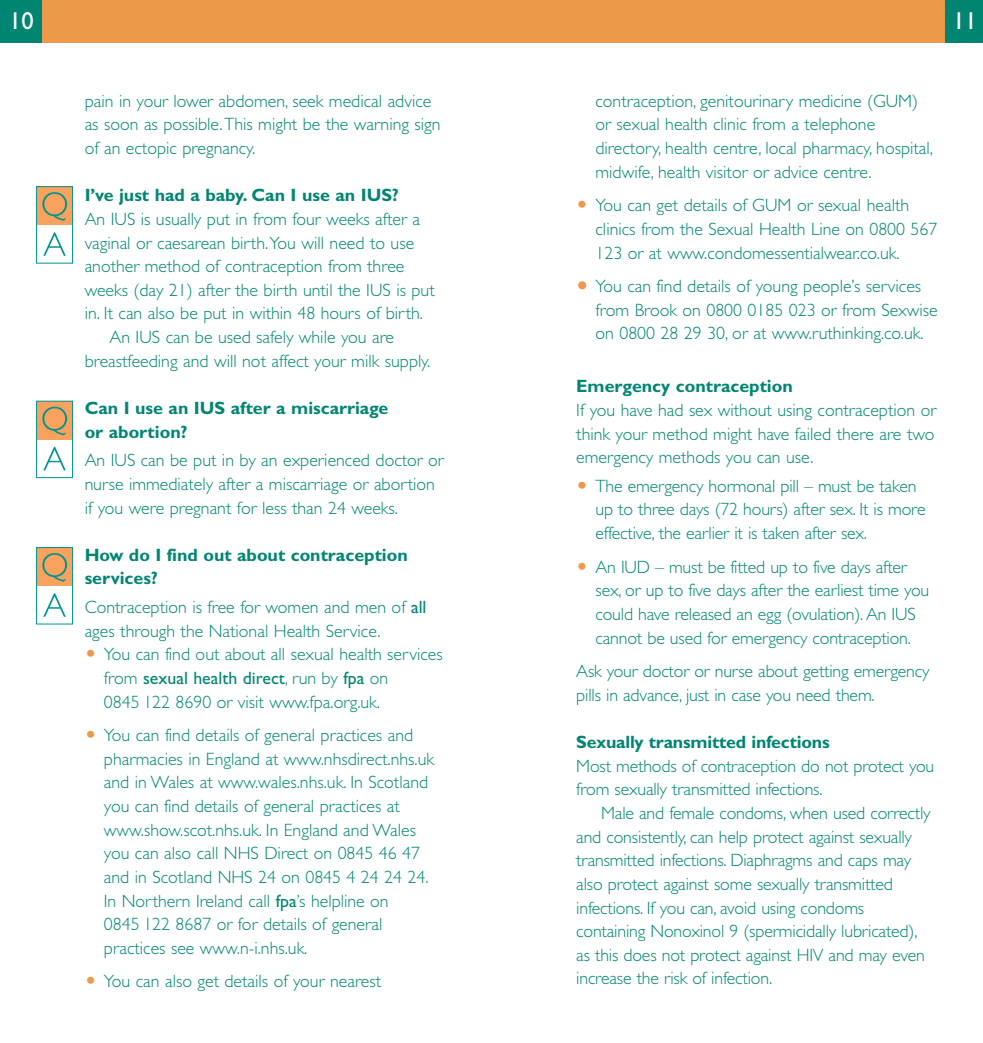
<style>
.page{position:relative;width:983px;height:1043px;background:#fff}
.page>*{position:absolute;margin:0;border:0;box-sizing:border-box;transform-origin:0 0}
.t1{font:24.5px "Gill Sans";color:#fff}
.t2{font:300 17.85px/23.6px "Gill Sans";color:#008572}
.t3{font:700 17.85px/23.6px "Gill Sans";color:#008572}
.s1{font-weight:400}
</style>
<div class="page">
<div style="left:1px;top:0;width:981px;height:43px;background:#ed994c"></div>
<div style="left:944px;top:0;width:38px;height:43px;background:#008572"></div>
<div style="left:0;top:0;width:41px;height:43px;background:#008572"></div>
<div style="left:37px;top:187px;width:35px;height:38px;background:#f9a25d"></div>
<div style="left:36px;top:186px;width:37px;height:77px;border:1px solid #009390"></div>
<svg style="left:42px;top:192px;width:25px;height:29px"></svg>
<svg style="left:43px;top:232px;width:23px;height:24px"></svg>
<div style="left:37px;top:547px;width:35px;height:38px;background:#f9a25d"></div>
<div style="left:36px;top:547px;width:37px;height:77px;border:1px solid #009390"></div>
<svg style="left:42px;top:553px;width:25px;height:28px"></svg>
<svg style="left:43px;top:593px;width:23px;height:23px"></svg>
<div style="left:37px;top:401px;width:35px;height:38px;background:#f9a25d"></div>
<div style="left:36px;top:401px;width:37px;height:77px;border:1px solid #009390"></div>
<svg style="left:42px;top:406px;width:25px;height:29px"></svg>
<svg style="left:43px;top:447px;width:23px;height:23px"></svg>
<h1 class="t1" style="left:9px;top:12px;width:26px">10</h1>
<h1 class="t1" style="left:952px;top:12px;width:26px">11</h1>
<p class="t2" style="left:85px;top:91px;width:357px">pain in your lower abdomen, seek medical advice as soon as possible. This might be the warning sign of an ectopic pregnancy.</p>
<p class="t3" style="left:85px;top:185px;width:315px">I’ve just had a baby. Can I use an IUS?</p>
<p class="t2" style="left:85px;top:209px;width:337px">An IUS is usually put in from four weeks after a</p>
<p class="t2" style="left:85px;top:233px;width:331px">vaginal or caesarean birth. You will need to use</p>
<p class="t2" style="left:85px;top:256px;width:321px">another method of contraception from three</p>
<p class="t2" style="left:85px;top:280px;width:351px">weeks (day 21) after the birth until the IUS is put</p>
<p class="t2" style="left:85px;top:303px;width:339px">in. It can also be put in within 48 hours of birth.</p>
<p class="t2" style="left:109px;top:327px;width:286px">An IUS can be used safely while you are</p>
<p class="t2" style="left:85px;top:351px;width:347px">breastfeeding and will not affect your milk supply.</p>
<p class="t3" style="left:85px;top:398px;width:305px">Can I use an IUS after a miscarriage or abortion?</p>
<p class="t2" style="left:85px;top:450px;width:360px">An IUS can be put in by an experienced doctor or nurse immediately after a miscarriage or abortion if you were pregnant for less than 24 weeks.</p>
<p class="t3" style="left:85px;top:545px;width:324px">How do I find out about contraception services?</p>
<p class="t2" style="left:85px;top:597px;width:343px">Contraception is free for women and men of <span class="s1">all </span>ages through the National Health Service.</p>
<p class="t2" style="left:104px;top:644px;width:340px">You can find out about all sexual health services from <span class="s1">sexual health direct</span>, run by <span class="s1">fpa</span> on<br>0845 122 8690 or visit www.fpa.org.uk.</p>
<p class="t2" style="left:104px;top:725px;width:331px">You can find details of general practices and pharmacies in England at www.nhsdirect.nhs.uk and in Wales at www.wales.nhs.uk. In Scotland you can find details of general practices at www.show.scot.nhs.uk. In England and Wales you can also call NHS Direct on 0845 46 47 and in Scotland NHS 24 on 0845 4 24 24 24.<br>In Northern Ireland call <span class="s1">fpa</span>’s helpline on<br>0845 122 8687 or for details of general practices see www.n-i.nhs.uk.</p>
<p class="t2" style="left:104px;top:971px;width:279px">You can also get details of your nearest</p>
<p class="t2" style="left:595px;top:91px;width:339px">contraception, genitourinary medicine (GUM) or sexual health clinic from a telephone directory, health centre, local pharmacy, hospital, midwife, health visitor or advice centre.</p>
<p class="t2" style="left:595px;top:195px;width:343px">You can get details of GUM or sexual health clinics from the Sexual Health Line on 0800 567<br>123 or at www.condomessentialwear.co.uk.</p>
<p class="t2" style="left:595px;top:276px;width:343px">You can find details of young people’s services from Brook on 0800 0185 023 or from Sexwise on 0800 28 29 30, or at www.ruthinking.co.uk.</p>
<p class="t3" style="left:576px;top:376px;width:218px">Emergency contraception</p>
<p class="t2" style="left:576px;top:400px;width:361px;text-align:justify">If you have had sex without using contraception or think your method might have failed there are two emergency methods you can use.</p>
<p class="t2" style="left:595px;top:476px;width:331px">The emergency hormonal pill – must be taken up to three days (72 hours) after sex. It is more effective, the earlier it is taken after sex.</p>
<p class="t2" style="left:595px;top:557px;width:335px">An IUD – must be fitted up to five days after sex, or up to five days after the earliest time you could have released an egg (ovulation). An IUS cannot be used for emergency contraception.</p>
<p class="t2" style="left:576px;top:661px;width:354px">Ask your doctor or nurse about getting emergency pills in advance, just in case you need them.</p>
<p class="t3" style="left:576px;top:732px;width:255px">Sexually transmitted infections</p>
<p class="t2" style="left:576px;top:755px;width:359px">Most methods of contraception do not protect you from sexually transmitted infections.</p>
<p class="t2" style="left:576px;top:803px;width:355px;text-indent:25px">Male and female condoms, when used correctly and consistently, can help protect against sexually transmitted infections. Diaphragms and caps may also protect against some sexually transmitted infections. If you can, avoid using condoms containing Nonoxinol 9 (spermicidally lubricated), as this does not protect against HIV and may even increase the risk of infection.</p>
</div>
